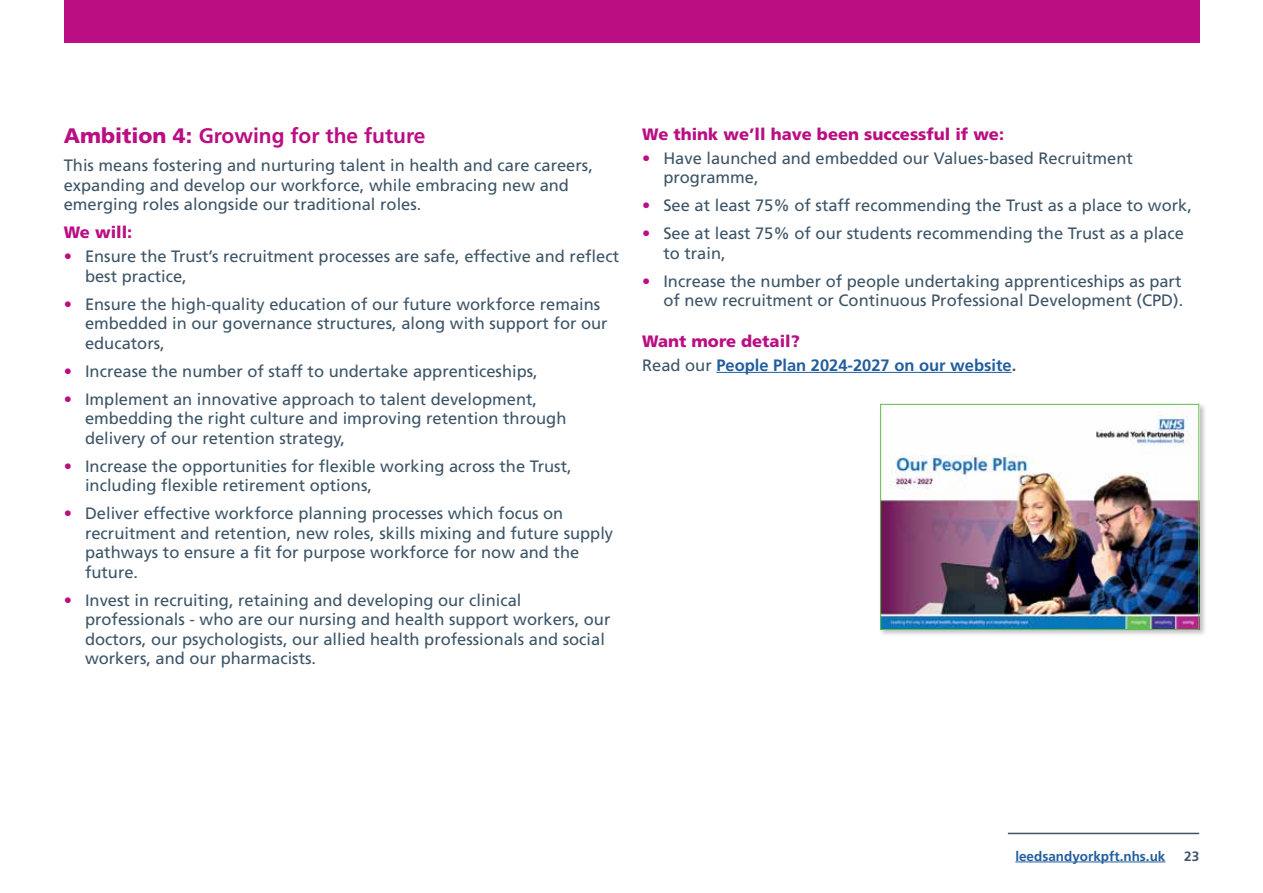
<style>
.page{position:relative;width:1263px;height:893px;background:#fff}
.page>*{position:absolute;margin:0;border:0;box-sizing:border-box;transform-origin:0 0}
.t1{font:700 21px "Frutiger LT Std";color:#ba0e82}
.t2{font:16.5px/19.5px "Frutiger LT Std";color:#3d5567}
.t3{font:700 16.5px/23.7px "Frutiger LT Std";color:#215e9e}
.t4{font:900 16.5px "Frutiger LT Std";color:#ba0e82}
.t5{font:700 13.5px "Frutiger LT Std";color:#215e9e}
.t6{font:700 13.5px "Frutiger LT Std";color:#3d5567}
.s1{font-weight:900}
.s2{color:#ba0e82}
.s3{font-weight:900;color:#ba0e82}
.s4{font-weight:400;color:#3d5567}
.s5{color:#3d5567}
</style>
<div class="page">
<hr style="left:1015px;top:862px;width:150px;height:1px;background:#215e9e">
<hr style="left:1008px;top:833px;width:191px;height:1px;background:#3d5567">
<div style="left:64px;top:0;width:1135px;height:43px;background:#ba0e82"></div>
<hr style="left:716px;top:372px;width:296px;height:1px;background:#215e9e">
<div style="left:878px;top:402px;width:329px;height:235px;background:#000;opacity:.25"></div>
<img style="left:882px;top:406px;width:315px;height:222px">
<div style="left:880px;top:404px;width:319px;height:226px;border:1px solid #62bb46"></div>
<p class="t1" style="left:64px;top:124px;width:363px"><span class="s1">Ambition 4:</span> Growing for the future</p>
<p class="t2" style="left:64px;top:156px;width:531px">This means fostering and nurturing talent in health and care careers, expanding and develop our workforce, while embracing new and emerging roles alongside our traditional roles.</p>
<p class="t4" style="left:64px;top:223px;width:70px">We will:</p>
<p class="t2" style="left:85px;top:247px;width:536px;text-indent:-21px"><span class="s2">•</span> Ensure the Trust’s recruitment processes are safe, effective and reflect best practice,</p>
<p class="t2" style="left:85px;top:294px;width:524px;text-indent:-21px"><span class="s2">•</span> Ensure the high-quality education of our future workforce remains embedded in our governance structures, along with support for our educators,</p>
<p class="t2" style="left:64px;top:361px;width:475px"><span class="s2">•</span> Increase the number of staff to undertake apprenticeships,</p>
<p class="t2" style="left:85px;top:389px;width:483px;text-indent:-21px"><span class="s2">•</span> Implement an innovative approach to talent development, embedding the right culture and improving retention through delivery of our retention strategy,</p>
<p class="t2" style="left:85px;top:456px;width:488px;text-indent:-21px"><span class="s2">•</span> Increase the opportunities for flexible working across the Trust, including flexible retirement options,</p>
<p class="t2" style="left:85px;top:504px;width:530px;text-indent:-21px"><span class="s2">•</span> Deliver effective workforce planning processes which focus on recruitment and retention, new roles, skills mixing and future supply pathways to ensure a fit for purpose workforce for now and the future.</p>
<p class="t2" style="left:85px;top:590px;width:527px;text-indent:-21px"><span class="s2">•</span> Invest in recruiting, retaining and developing our clinical professionals - who are our nursing and health support workers, our doctors, our psychologists, our allied health professionals and social workers, and our pharmacists.</p>
<p class="t4" style="left:642px;top:124px;width:363px">We think we’ll have been successful if we:</p>
<p class="t2" style="left:663px;top:148px;width:471px;text-indent:-21px"><span class="s2">•</span> Have launched and embedded our Values-based Recruitment programme,</p>
<p class="t2" style="left:642px;top:196px;width:551px"><span class="s2">•</span> See at least 75% of staff recommending the Trust as a place to work,</p>
<p class="t2" style="left:663px;top:224px;width:522px;text-indent:-21px"><span class="s2">•</span> See at least 75% of our students recommending the Trust as a place to train,</p>
<p class="t2" style="left:642px;top:271px;width:543px;text-align:right"><span class="s2">•</span> Increase the number of people undertaking apprenticeships as part of new recruitment or Continuous Professional Development (CPD).</p>
<p class="t3" style="left:642px;top:329px;width:376px"><span class="s3">Want more detail?<br></span><span class="s4">Read our</span> People Plan 2024-2027 on our website<span class="s5">.</span></p>
<p class="t5" style="left:1015px;top:848px;width:152px">leedsandyorkpft.nhs.uk</p>
<p class="t6" style="left:1184px;top:848px;width:17px">23</p>
</div>
